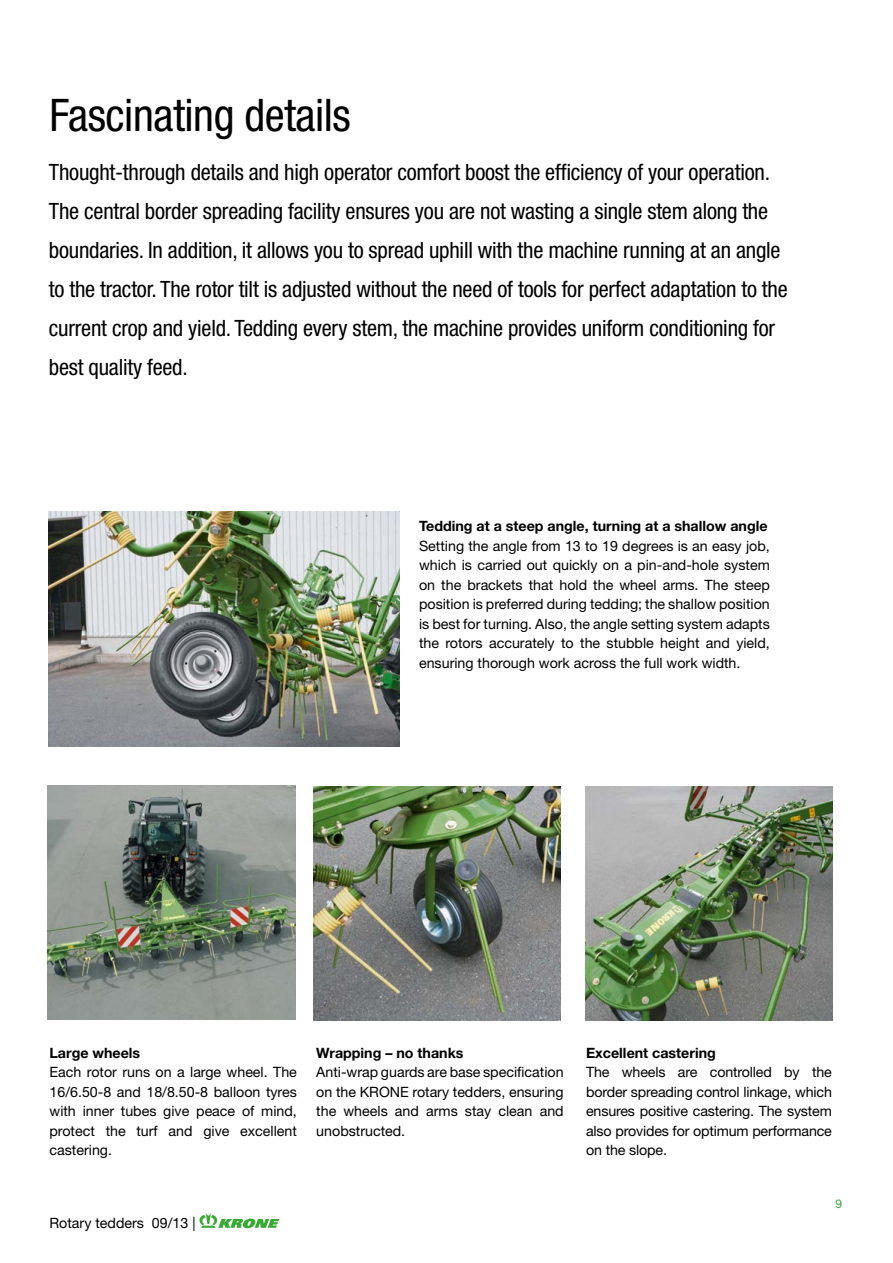
<style>
.page{position:relative;width:893px;height:1263px;background:#fff}
.page>*{position:absolute;margin:0;border:0;box-sizing:border-box;transform-origin:0 0}
.t1{font:condensed 45px "Helvetica Neue LT";letter-spacing:-.01em;color:#000}
.t2{font:condensed 22.5px/39px "Helvetica Neue LT";letter-spacing:-.01em;color:#000}
.t3{font:14.25px/19.5px "Helvetica Neue LT";color:#000;text-align:justify}
.t4{font:700 14.25px "Helvetica Neue LT";color:#000}
.t5{font:12px "Helvetica Neue LT";color:#38aa34}
</style>
<div class="page">
<img style="left:585px;top:786px;width:247px;height:235px">
<img style="left:314px;top:786px;width:247px;height:235px">
<img style="left:49px;top:511px;width:350px;height:235px">
<img style="left:48px;top:785px;width:247px;height:235px">
<svg style="left:199px;top:1213px;width:80px;height:15px"></svg>
<h1 class="t1" style="left:50px;top:89px;width:303px">Fascinating details</h1>
<p class="t2" style="left:49px;top:152px;width:740px">Thought-through details and high operator comfort boost the efficiency of your operation.<br>The central border spreading facility ensures you are not wasting a single stem along the boundaries. In addition, it allows you to spread uphill with the machine running at an angle to the tractor. The rotor tilt is adjusted without the need of tools for perfect adaptation to the current crop and yield. Tedding every stem, the machine provides uniform conditioning for best quality feed.</p>
<p class="t4" style="left:419px;top:517px;width:350px">Tedding at a steep angle, turning at a shallow angle</p>
<p class="t3" style="left:419px;top:536px;width:352px">Setting the angle from 13 to 19 degrees is an easy job, which is carried out quickly on a pin-and-hole system on the brackets that hold the wheel arms. The steep position is preferred during tedding; the shallow position is best for turning. Also, the angle setting system adapts the rotors accurately to the stubble height and yield, ensuring thorough work across the full work width.</p>
<p class="t4" style="left:50px;top:1044px;width:92px">Large wheels</p>
<p class="t3" style="left:50px;top:1062px;width:249px">Each rotor runs on a large wheel. The 16/6.50-8 and 18/8.50-8 balloon tyres with inner tubes give peace of mind, protect the turf and give excellent castering.</p>
<p class="t4" style="left:316px;top:1044px;width:149px">Wrapping – no thanks</p>
<p class="t3" style="left:316px;top:1062px;width:249px">Anti-wrap guards are base specification on the KRONE rotary tedders, ensuring the wheels and arms stay clean and unobstructed.</p>
<p class="t3" style="left:50px;top:1213px;width:147px">Rotary tedders 09/13 |</p>
<p class="t4" style="left:586px;top:1044px;width:131px">Excellent castering</p>
<p class="t3" style="left:586px;top:1062px;width:247px">The wheels are controlled by the border spreading control linkage, which ensures positive castering. The system also provides for optimum performance on the slope.</p>
<p class="t5" style="left:836px;top:1196px;width:8px">9</p>
</div>
